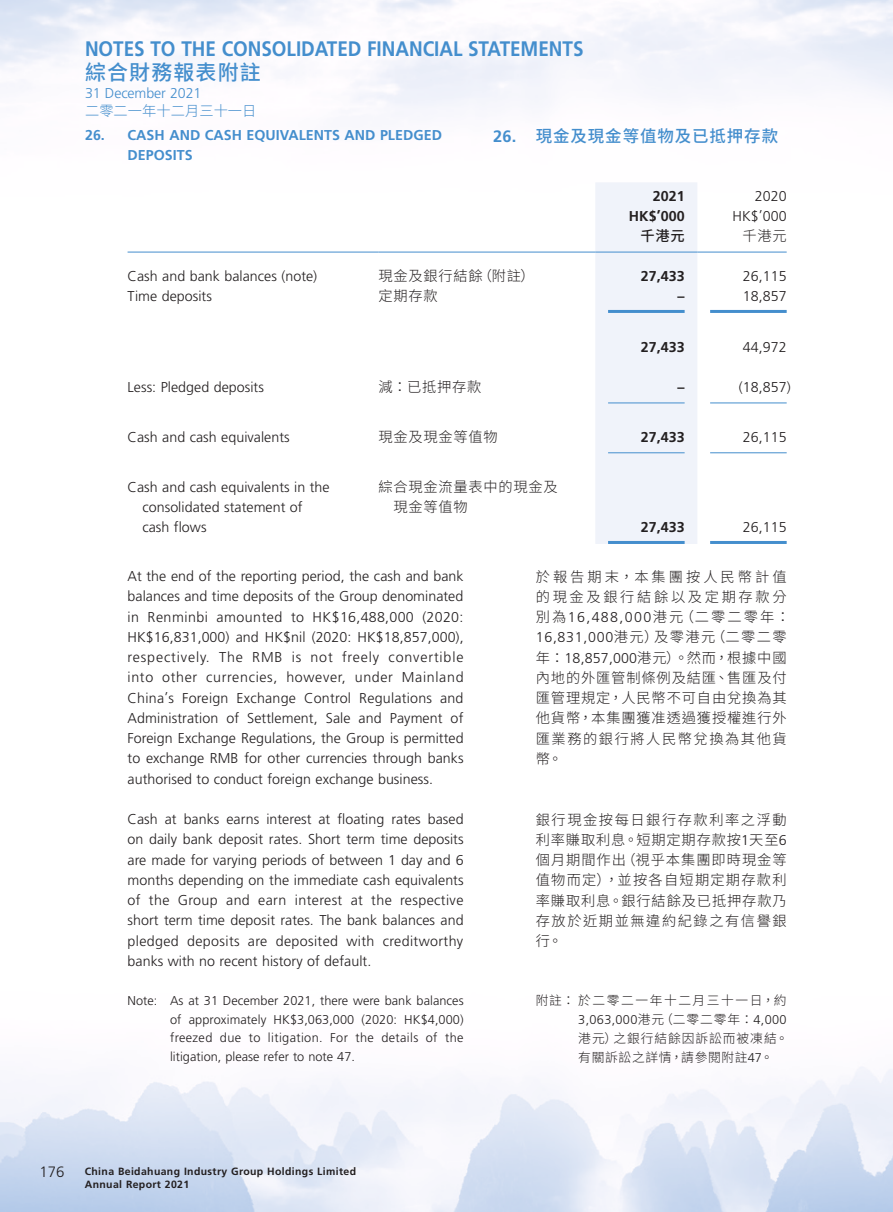
<style>
.page{position:relative;width:893px;height:1212px;background:#fff}
.page>*{position:absolute;margin:0;border:0;box-sizing:border-box;transform-origin:0 0}
.t1{font:700 21px "Frutiger LT Std";color:#448ecd;scale:.9 1}
.t2{font:500 21px "Source Han Sans TC";letter-spacing:.055em;color:#448ecd}
.C_Heading_1{font:500 16.5px "Source Han Sans TC";letter-spacing:.055em;color:#448ecd}
.t3{font:300 15px "Frutiger LT Std";color:#231f20}
.Body_Text{font:300 14.25px/20.2px "Frutiger LT Std";letter-spacing:.005em;color:#231f20;text-align:justify}
.C_Body_Text{font:300 14.25px/20.2px "Source Han Sans TC";letter-spacing:.085em;color:#231f20}
.Body_Text-2{font:300 14.25px/20.2px "Source Han Sans TC";letter-spacing:.055em;color:#231f20}
.Heading_1{font:700 14.25px/20.2px "Frutiger LT Std";letter-spacing:.005em;color:#448ecd}
.Body_Text-3{font:700 14.25px "Frutiger LT Std";letter-spacing:.005em;color:#231f20}
.t4{font:300 14.25px "Frutiger LT Std";letter-spacing:-.005em;color:#448ecd}
.t5{font:300 14.25px "Source Han Sans TC";letter-spacing:.005em;color:#448ecd}
.Body_Text-4{font:500 14.25px "Source Han Sans TC";color:#231f20}
.Notes{font:300 12.75px/18.8px "Frutiger LT Std";letter-spacing:.005em;color:#231f20;text-align:justify}
.C_Notes{font:300 12.75px/18.8px "Source Han Sans TC";letter-spacing:.075em;color:#231f20}
.t6{font:700 10.5px/12.8px "Frutiger LT Std";letter-spacing:.035em;color:#231f20}
.s1{font-family:"Frutiger LT Std";font-weight:700}
.s2{font-family:"Frutiger LT Std"}
</style>
<div class="page">
<img style="left:0;top:1067px;width:893px;height:145px">
<div style="left:595px;top:182px;width:102px;height:362px;background:#f0f3fa"></div>
<hr style="left:128px;top:252px;width:250px;height:1px;background:#448ecd">
<hr style="left:378px;top:252px;width:217px;height:1px;background:#448ecd">
<hr style="left:595px;top:252px;width:102px;height:1px;background:#448ecd">
<hr style="left:697px;top:252px;width:90px;height:1px;background:#448ecd">
<hr style="left:608px;top:310px;width:77px;height:3px;background:#448ecd">
<hr style="left:710px;top:310px;width:77px;height:3px;background:#448ecd">
<hr style="left:608px;top:403px;width:77px;height:1px;background:#448ecd">
<hr style="left:710px;top:403px;width:77px;height:1px;background:#448ecd">
<hr style="left:608px;top:452px;width:77px;height:1px;background:#448ecd">
<hr style="left:710px;top:452px;width:77px;height:1px;background:#448ecd">
<hr style="left:608px;top:541px;width:77px;height:3px;background:#448ecd">
<hr style="left:710px;top:541px;width:77px;height:3px;background:#448ecd">
<h1 class="t1" style="left:85px;top:36px;width:555px">NOTES TO THE CONSOLIDATED FINANCIAL STATEMENTS</h1>
<h1 class="t2" style="left:85px;top:60px;width:177px">綜合財務報表附註</h1>
<p class="t4" style="left:85px;top:85px;width:118px">31 December 2021</p>
<p class="t5" style="left:85px;top:103px;width:173px">二零二一年十二月三十一日</p>
<p class="C_Heading_1" style="left:493px;top:127px;width:286px"><span class="s1">26.</span> 現金及現金等值物及已抵押存款</p>
<p class="Heading_1" style="left:128px;top:125px;width:316px;text-indent:-43px">26. CASH AND CASH EQUIVALENTS AND PLEDGED<br>DEPOSITS</p>
<p class="Body_Text-3" style="left:653px;top:188px;width:33px">2021</p>
<p class="Body_Text" style="left:755px;top:186px;width:33px">2020</p>
<p class="Body_Text-3" style="left:629px;top:208px;width:57px">HK$’000</p>
<p class="Body_Text" style="left:733px;top:206px;width:56px">HK$’000</p>
<p class="Body_Text-4" style="left:640px;top:228px;width:46px">千港元</p>
<p class="Body_Text-2" style="left:742px;top:226px;width:46px">千港元</p>
<p class="Body_Text" style="left:128px;top:266px;width:191px">Cash and bank balances (note)</p>
<p class="Body_Text-2" style="left:378px;top:266px;width:158px">現金及銀行結餘（附註）</p>
<p class="Body_Text-3" style="left:641px;top:268px;width:45px">27,433</p>
<p class="Body_Text" style="left:743px;top:266px;width:45px">26,115</p>
<p class="Body_Text" style="left:128px;top:287px;width:86px">Time deposits</p>
<p class="Body_Text-2" style="left:378px;top:286px;width:61px">定期存款</p>
<p class="Body_Text-3" style="left:677px;top:288px;width:9px">–</p>
<p class="Body_Text" style="left:743px;top:287px;width:45px">18,857</p>
<p class="Body_Text-3" style="left:641px;top:338px;width:45px">27,433</p>
<p class="Body_Text" style="left:743px;top:337px;width:45px">44,972</p>
<p class="Body_Text" style="left:128px;top:377px;width:138px">Less: Pledged deposits</p>
<p class="Body_Text-2" style="left:378px;top:377px;width:104px">減：已抵押存款</p>
<p class="Body_Text-3" style="left:677px;top:379px;width:9px">–</p>
<p class="Body_Text" style="left:739px;top:377px;width:53px">(18,857)</p>
<p class="Body_Text" style="left:128px;top:427px;width:164px">Cash and cash equivalents</p>
<p class="Body_Text-2" style="left:378px;top:427px;width:121px">現金及現金等值物</p>
<p class="Body_Text-3" style="left:641px;top:429px;width:45px">27,433</p>
<p class="Body_Text" style="left:743px;top:427px;width:45px">26,115</p>
<p class="Body_Text" style="left:142px;top:477px;width:189px;text-align:left;text-indent:-15px">Cash and cash equivalents in the consolidated statement of cash flows</p>
<p class="Body_Text-2" style="left:393px;top:477px;width:166px;text-indent:-15px">綜合現金流量表中的現金及現金等值物</p>
<p class="Body_Text-3" style="left:641px;top:519px;width:45px">27,433</p>
<p class="Body_Text" style="left:743px;top:518px;width:45px">26,115</p>
<p class="Body_Text" style="left:128px;top:566px;width:338px">At the end of the reporting period, the cash and bank balances and time deposits of the Group denominated in Renminbi amounted to HK$16,488,000 (2020:<br>HK$16,831,000) and HK$nil (2020: HK$18,857,000), respectively. The RMB is not freely convertible into other currencies, however, under Mainland China’s Foreign Exchange Control Regulations and Administration of Settlement, Sale and Payment of Foreign Exchange Regulations, the Group is permitted to exchange RMB for other currencies through banks authorised to conduct foreign exchange business.</p>
<p class="Body_Text" style="left:128px;top:809px;width:338px">Cash at banks earns interest at floating rates based on daily bank deposit rates. Short term time deposits are made for varying periods of between 1 day and 6 months depending on the immediate cash equivalents of the Group and earn interest at the respective short term time deposit rates. The bank balances and pledged deposits are deposited with creditworthy banks with no recent history of default.</p>
<p class="Notes" style="left:170px;top:991px;width:295px;text-indent:-43px">Note: As at 31 December 2021, there were bank balances of approximately HK$3,063,000 (2020: HK$4,000) freezed due to litigation. For the details of the litigation, please refer to note 47.</p>
<p class="t3" style="left:39px;top:1164px;width:27px">176</p>
<p class="t6" style="left:85px;top:1165px;width:273px">China Beidahuang Industry Group Holdings Limited<br>Annual Report 2021</p>
<p class="C_Body_Text" style="left:536px;top:566px;width:256px">於報告期末，本集團按人民幣計值的現金及銀行結餘以及定期存款分別為<span class="s2">16,488,000</span>港元（二零二零年：<br><span class="s2">16,831,000</span>港元）及零港元（二零二零年：<span class="s2">18,857,000</span>港元）。然而，根據中國內地的外匯管制條例及結匯、售匯及付匯管理規定，人民幣不可自由兌換為其他貨幣，本集團獲准透過獲授權進行外匯業務的銀行將人民幣兌換為其他貨幣。</p>
<p class="C_Body_Text" style="left:536px;top:809px;width:252px;text-align:justify">銀行現金按每日銀行存款利率之浮動利率賺取利息。短期定期存款按<span class="s2">1</span>天至<span class="s2">6</span>個月期間作出（視乎本集團即時現金等值物而定），並按各自短期定期存款利率賺取利息。銀行結餘及已抵押存款乃存放於近期並無違約紀錄之有信譽銀行。</p>
<p class="C_Notes" style="left:578px;top:991px;width:211px;text-indent:-43px">附註：於二零二一年十二月三十一日，約<br><span class="s2">3,063,000</span>港元（二零二零年：<span class="s2">4,000</span>港元）之銀行結餘因訴訟而被凍結。有關訴訟之詳情，請參閱附註<span class="s2">47</span>。</p>
</div>
